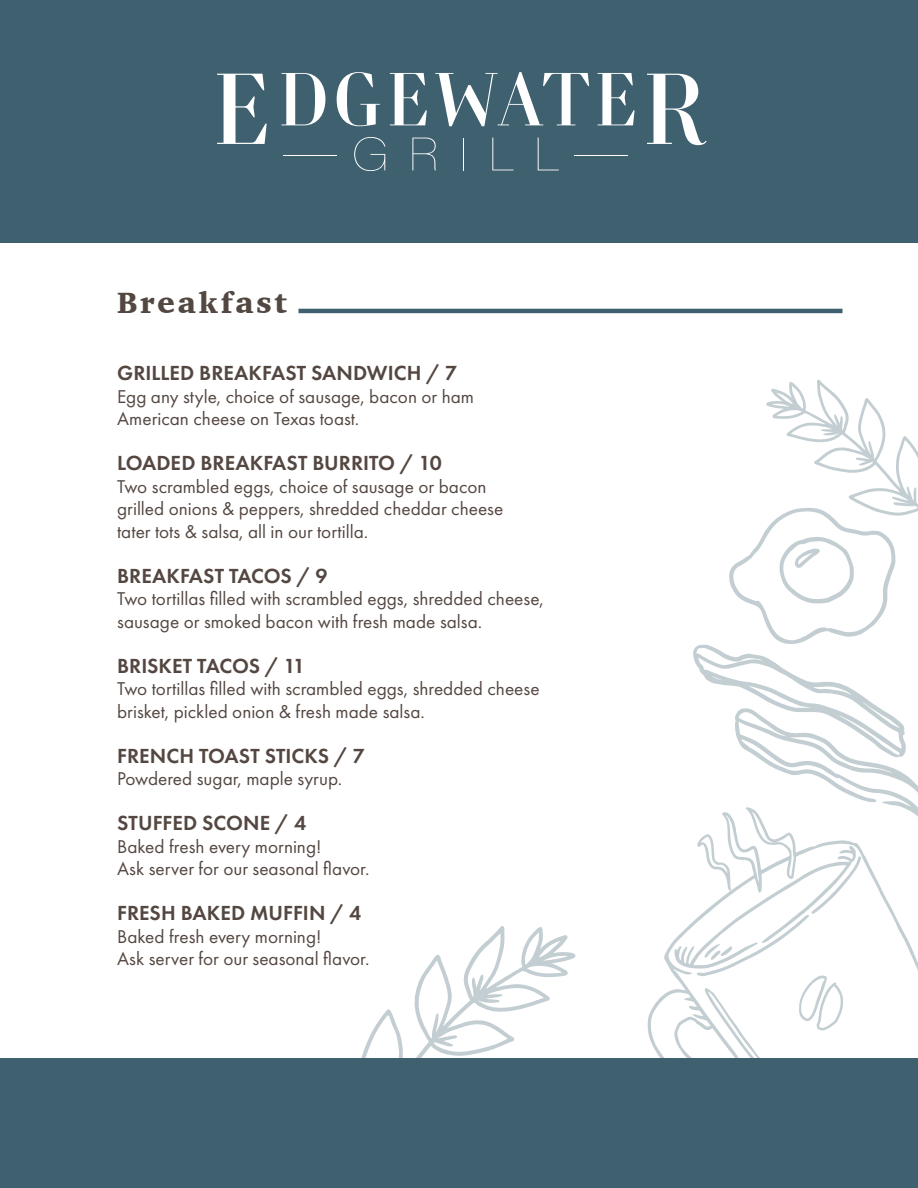
<style>
.page{position:relative;width:918px;height:1188px;background:#fff}
.page>*{position:absolute;margin:0;border:0;box-sizing:border-box;transform-origin:0 0}
.t1{font:700 30.15px "Bits Charter";letter-spacing:.075em;color:#534741}
.t2{font:600 21.15px "Futura PT";color:#544741}
.t3{font:19.2px/22.5px "Futura PT";color:#544741}
</style>
<div class="page">
<svg style="left:648px;top:823px;width:270px;height:235px"></svg>
<svg style="left:674px;top:834px;width:187px;height:224px"></svg>
<svg style="left:361px;top:926px;width:214px;height:132px"></svg>
<svg style="left:693px;top:380px;width:225px;height:443px"></svg>
<hr style="left:298px;top:309px;width:545px;height:4px;background:#3f616f">
<div style="left:0;top:1058px;width:918px;height:130px;background:#3f616f"></div>
<div style="left:0;top:0;width:918px;height:242px;background:#3f616f"></div>
<svg style="left:217px;top:74px;width:50px;height:70px"></svg>
<svg style="left:281px;top:73px;width:44px;height:52px"></svg>
<svg style="left:337px;top:72px;width:43px;height:54px"></svg>
<svg style="left:390px;top:73px;width:37px;height:52px"></svg>
<svg style="left:435px;top:72px;width:154px;height:54px"></svg>
<svg style="left:598px;top:73px;width:37px;height:52px"></svg>
<svg style="left:647px;top:74px;width:60px;height:71px"></svg>
<svg style="left:354px;top:137px;width:31px;height:34px"></svg>
<svg style="left:412px;top:138px;width:24px;height:32px"></svg>
<hr style="left:463px;top:138px;width:1px;height:32px;background:#fff">
<svg style="left:492px;top:138px;width:22px;height:32px"></svg>
<svg style="left:538px;top:138px;width:21px;height:32px"></svg>
<hr style="left:283px;top:155px;width:54px;height:1px;background:#fff">
<hr style="left:574px;top:155px;width:54px;height:1px;background:#fff">
<h1 class="t1" style="left:117px;top:284px;width:171px">Breakfast</h1>
<p class="t2" style="left:117px;top:360px;width:342px">GRILLED BREAKFAST SANDWICH / 7</p>
<p class="t3" style="left:117px;top:385px;width:358px">Egg any style, choice of sausage, bacon or ham<br>American cheese on Texas toast.</p>
<p class="t2" style="left:117px;top:450px;width:326px">LOADED BREAKFAST BURRITO / 10</p>
<p class="t3" style="left:117px;top:475px;width:388px">Two scrambled eggs, choice of sausage or bacon grilled onions &amp; peppers, shredded cheddar cheese tater tots &amp; salsa, all in our tortilla.</p>
<p class="t2" style="left:117px;top:562px;width:212px">BREAKFAST TACOS / 9</p>
<p class="t3" style="left:117px;top:587px;width:428px">Two tortillas filled with scrambled eggs, shredded cheese, sausage or smoked bacon with fresh made salsa.</p>
<p class="t2" style="left:117px;top:652px;width:190px">BRISKET TACOS / 11</p>
<p class="t3" style="left:117px;top:677px;width:424px">Two tortillas filled with scrambled eggs, shredded cheese brisket, pickled onion &amp; fresh made salsa.</p>
<p class="t2" style="left:117px;top:742px;width:249px">FRENCH TOAST STICKS / 7</p>
<p class="t3" style="left:117px;top:767px;width:227px">Powdered sugar, maple syrup.</p>
<p class="t2" style="left:117px;top:810px;width:190px">STUFFED SCONE / 4</p>
<p class="t3" style="left:117px;top:835px;width:254px">Baked fresh every morning!<br>Ask server for our seasonal flavor.</p>
<p class="t2" style="left:117px;top:900px;width:246px">FRESH BAKED MUFFIN / 4</p>
<p class="t3" style="left:117px;top:925px;width:254px">Baked fresh every morning!<br>Ask server for our seasonal flavor.</p>
</div>
